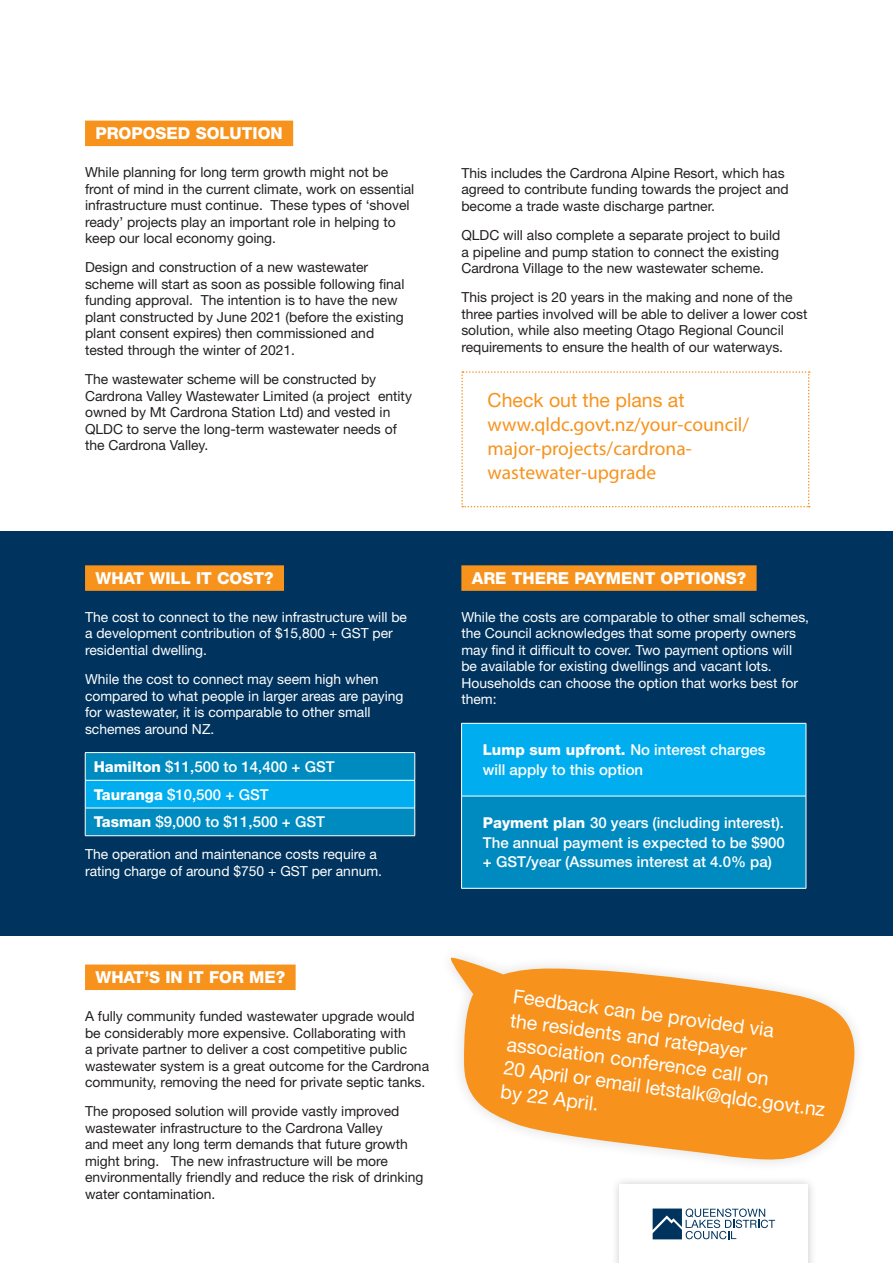
<style>
.page{position:relative;width:893px;height:1263px;background:#fff}
.page>*{position:absolute;margin:0;border:0;box-sizing:border-box;transform-origin:0 0}
.bod{font:19.5px/23.9px "Helvetica Neue LT Std";color:#fff}
.bod-2{font:19.5px/24px "Myriad Pro";color:#f7931d}
.subhead_underline{font:800 16.5px "Helvetica Neue LT Std";color:#fff}
.bod-3{font:500 15px/19.5px "Helvetica Neue LT Std";color:#fff}
.bod-4{font:13.8px/16.5px "Helvetica Neue LT Std";color:#231f20}
.bod-5{font:13.8px/16.5px "Helvetica Neue LT Std";color:#fff}
.s1{font-weight:800}
.s2{font-family:"Helvetica Neue LT Std"}
</style>
<div class="page">
<div style="left:0;top:531px;width:893px;height:405px;background:#00345e"></div>
<div style="left:611px;top:1176px;width:206px;height:87px;background:#231f20;opacity:.25"></div>
<div style="left:620px;top:1185px;width:188px;height:78px;background:#fff"></div>
<svg style="left:461px;top:371px;width:349px;height:136px"></svg>
<svg style="left:653px;top:1208px;width:122px;height:31px"></svg>
<div style="left:85px;top:121px;width:208px;height:25px;background:#f7931d"></div>
<div style="left:85px;top:964px;width:211px;height:26px;background:#f7931d"></div>
<div style="left:85px;top:565px;width:199px;height:26px;background:#f7931d"></div>
<svg style="left:85px;top:752px;width:330px;height:83px"></svg>
<hr style="left:85px;top:835px;width:330px;height:1px;background:#fff">
<div style="left:461px;top:565px;width:296px;height:26px;background:#f7931d"></div>
<div style="left:462px;top:723px;width:344px;height:73px;background:#00aeef"></div>
<div style="left:462px;top:796px;width:344px;height:92px;background:#008bc0"></div>
<hr style="left:461px;top:723px;width:345px;height:1px;background:#fff">
<hr style="left:461px;top:723px;width:1px;height:73px;background:#fff">
<hr style="left:806px;top:723px;width:1px;height:73px;background:#fff">
<hr style="left:461px;top:796px;width:345px;height:1px;background:#fff">
<hr style="left:461px;top:796px;width:1px;height:92px;background:#fff">
<hr style="left:806px;top:796px;width:1px;height:92px;background:#fff">
<hr style="left:461px;top:888px;width:345px;height:1px;background:#fff">
<svg style="left:450px;top:957px;width:407px;height:206px;fill:#f7931d"></svg>
<p class="subhead_underline" style="left:95px;top:124px;width:189px">PROPOSED SOLUTION</p>
<p class="bod-4" style="left:85px;top:164px;width:331px">While planning for long term growth might not be front of mind in the current climate, work on essential infrastructure must continue. These types of ‘shovel ready’ projects play an important role in helping to keep our local economy going.</p>
<p class="bod-4" style="left:85px;top:259px;width:321px">Design and construction of a new wastewater scheme will start as soon as possible following final funding approval. The intention is to have the new plant constructed by June 2021 (before the existing plant consent expires) then commissioned and tested through the winter of 2021.</p>
<p class="bod-4" style="left:85px;top:371px;width:328px">The wastewater scheme will be constructed by Cardrona Valley Wastewater Limited (a project entity owned by Mt Cardrona Station Ltd) and vested in QLDC to serve the long-term wastewater needs of the Cardrona Valley.</p>
<p class="subhead_underline" style="left:95px;top:568px;width:180px">WHAT WILL IT COST?</p>
<p class="bod-5" style="left:85px;top:608px;width:323px">The cost to connect to the new infrastructure will be a development contribution of $15,800 + GST per residential dwelling.</p>
<p class="bod-5" style="left:85px;top:671px;width:320px">While the cost to connect may seem high when compared to what people in larger areas are paying for wastewater, it is comparable to other small schemes around NZ.</p>
<p class="bod-3" style="left:94px;top:756px;width:243px"><span class="s1">Hamilton</span> $11,500 to 14,400 + GST</p>
<p class="bod-3" style="left:94px;top:784px;width:176px"><span class="s1">Tauranga</span> $10,500 + GST</p>
<p class="bod-3" style="left:94px;top:812px;width:233px"><span class="s1">Tasman</span> $9,000 to $11,500 + GST</p>
<p class="bod-5" style="left:85px;top:846px;width:299px">The operation and maintenance costs require a rating charge of around $750 + GST per annum.</p>
<p class="bod-4" style="left:461px;top:165px;width:329px">This includes the Cardrona Alpine Resort, which has agreed to contribute funding towards the project and become a trade waste discharge partner.</p>
<p class="bod-4" style="left:461px;top:227px;width:320px;text-align:justify">QLDC will also complete a separate project to build a pipeline and pump station to connect the existing Cardrona Village to the new wastewater scheme.</p>
<p class="bod-4" style="left:461px;top:289px;width:348px">This project is 20 years in the making and none of the three parties involved will be able to deliver a lower cost solution, while also meeting Otago Regional Council requirements to ensure the health of our waterways.</p>
<p class="bod-2" style="left:488px;top:389px;width:263px"><span class="s2">Check out the plans at </span>www.qldc.govt.nz/your-council/ major-projects/cardrona&shy;wastewater-upgrade</p>
<p class="subhead_underline" style="left:472px;top:568px;width:276px">ARE THERE PAYMENT OPTIONS?</p>
<p class="bod-5" style="left:461px;top:608px;width:349px">While the costs are comparable to other small schemes, the Council acknowledges that some property owners may find it difficult to cover. Two payment options will be available for existing dwellings and vacant lots.<br>Households can choose the option that works best for them:</p>
<p class="bod-3" style="left:483px;top:740px;width:284px"><span class="s1">Lump sum upfront.</span> No interest charges will apply to this option</p>
<p class="bod-3" style="left:483px;top:813px;width:303px;text-align:justify"><span class="s1">Payment plan</span> 30 years (including interest).<br>The annual payment is expected to be $900 + GST/year (Assumes interest at 4.0% pa)</p>
<p class="subhead_underline" style="left:95px;top:967px;width:191px">WHAT’S IN IT FOR ME?</p>
<p class="bod-4" style="left:85px;top:1008px;width:346px">A fully community funded wastewater upgrade would be considerably more expensive. Collaborating with<br>a private partner to deliver a cost competitive public wastewater system is a great outcome for the Cardrona community, removing the need for private septic tanks.</p>
<p class="bod-4" style="left:85px;top:1103px;width:340px">The proposed solution will provide vastly improved wastewater infrastructure to the Cardrona Valley<br>and meet any long term demands that future growth might bring. The new infrastructure will be more environmentally friendly and reduce the risk of drinking water contamination.</p>
<p class="bod" style="left:514px;top:985px;width:326px;rotate:7deg">Feedback can be provided via<br>the residents and ratepayer association conference call on<br>20 April or email letstalk@qldc.govt.nz by 22 April.</p>
</div>
